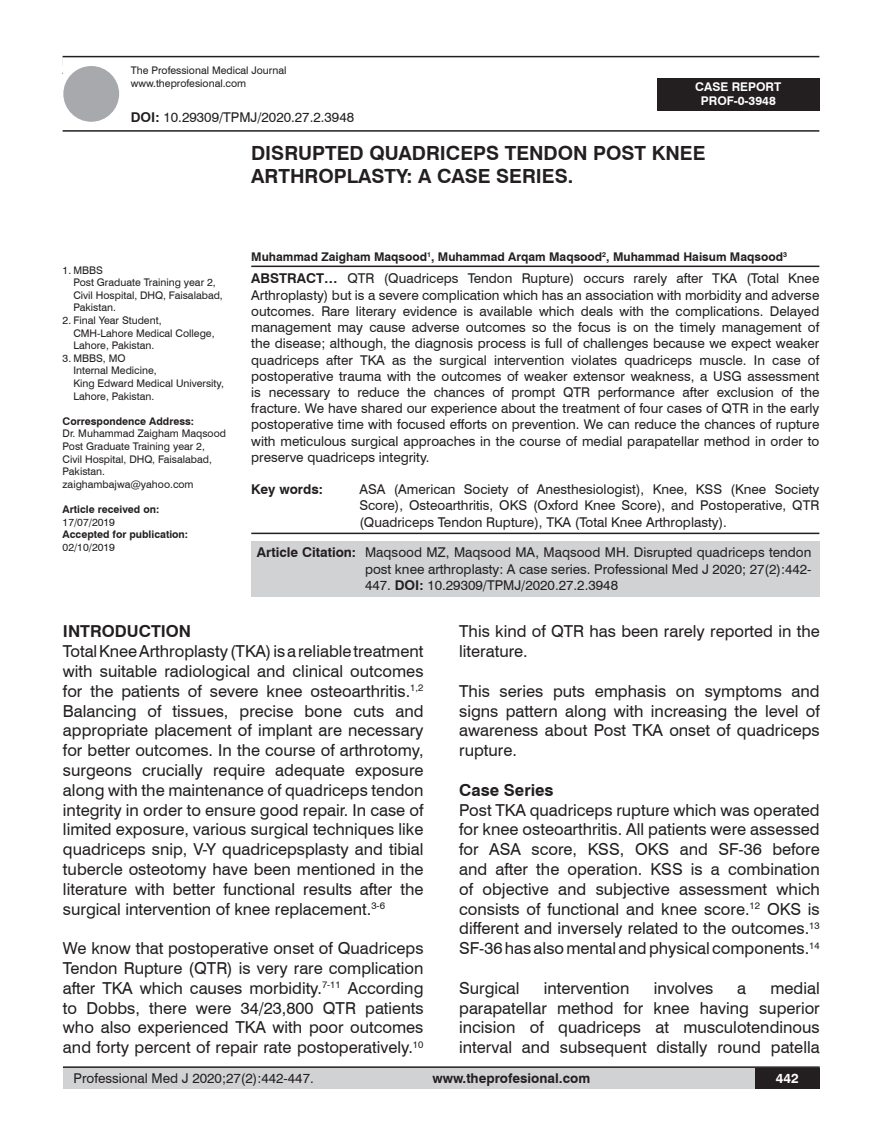
<style>
.page{position:relative;width:882px;height:1145px;background:#fff}
.page>*{position:absolute;margin:0;border:0;box-sizing:border-box;transform-origin:0 0}
.t1{font:700 19.5px/23.4px "Swiss 721 BT";color:#231f20}
.t2{font:16.5px/19.8px "Swiss 721 BT";color:#231f20;text-align:justify}
.t3{font:700 16.5px "Swiss 721 BT";color:#231f20}
.t4{font:13.5px/16.2px "Swiss 721 BT";color:#231f20;text-align:justify}
.t5{font:700 13.5px "Swiss 721 BT";color:#231f20}
.t6{font:700 13.5px "Swiss 721 BT";color:#fff}
.Normal__Web{font:700 12px "Swiss 721 BT";color:#231f20}
.t7{font:700 12px "Swiss 721 BT";color:#fff}
.Normal__Web-2{font:10.5px/12.6px "Swiss 721 BT";color:#231f20}
.No_Spacing{font:700 10.5px "Swiss 721 BT";color:#231f20}
.List_Paragraph{font:10.5px "Swiss 721 BT";color:#231f20}
.No_Spacing-2{font:10.5px "Swiss 721 BT";color:#231f20}
.s1{font-weight:700}
</style>
<div class="page">
<div style="left:63px;top:1067px;width:756px;height:21px;background:#d1d2d4"></div>
<hr style="left:63px;top:1066px;width:756px;height:2px;background:#231f20">
<div style="left:754px;top:1068px;width:65px;height:20px;background:#231f20"></div>
<hr style="left:63px;top:56px;width:756px;height:1px;background:#231f20">
<hr style="left:63px;top:130px;width:756px;height:2px;background:#231f20">
<div style="left:63px;top:66px;width:56px;height:56px;background:#a8a9ad;border-radius:50%"></div>
<div style="left:657px;top:78px;width:162px;height:33px;background:#231f20"></div>
<hr style="left:251px;top:265px;width:568px;height:2px;background:#231f20">
<hr style="left:251px;top:532px;width:568px;height:2px;background:#231f20">
<div style="left:251px;top:541px;width:568px;height:55px;background:#d1d2d4"></div>
<p class="Normal__Web-2" style="left:131px;top:64px;width:157px">The Professional Medical Journal</p>
<p class="Normal__Web-2" style="left:131px;top:76px;width:117px">www.theprofesional.com</p>
<p class="t4" style="left:131px;top:108px;width:225px"><span class="s1">DOI:</span> 10.29309/TPMJ/2020.27.2.3948</p>
<p class="t7" style="left:695px;top:78px;width:87px">CASE REPORT</p>
<p class="t7" style="left:700px;top:93px;width:77px">PROF-0-3948</p>
<p class="t1" style="left:251px;top:141px;width:455px">DISRUPTED QUADRICEPS TENDON POST KNEE<br>ARTHROPLASTY: A CASE SERIES.</p>
<p class="Normal__Web-2" style="left:63px;top:263px;width:42px">1. MBBS</p>
<p class="Normal__Web-2" style="left:73px;top:276px;width:144px">Post Graduate Training year 2,</p>
<p class="Normal__Web-2" style="left:73px;top:288px;width:151px">Civil Hospital, DHQ, Faisalabad,<br>Pakistan.</p>
<p class="Normal__Web-2" style="left:63px;top:313px;width:100px">2. Final Year Student,</p>
<p class="Normal__Web-2" style="left:73px;top:326px;width:143px">CMH-Lahore Medical College,<br>Lahore, Pakistan.</p>
<p class="Normal__Web-2" style="left:63px;top:351px;width:64px">3. MBBS, MO</p>
<p class="Normal__Web-2" style="left:73px;top:364px;width:85px">Internal Medicine,</p>
<p class="Normal__Web-2" style="left:73px;top:376px;width:152px">King Edward Medical University,<br>Lahore, Pakistan.</p>
<p class="No_Spacing" style="left:63px;top:414px;width:133px">Correspondence Address:</p>
<p class="List_Paragraph" style="left:63px;top:426px;width:165px">Dr. Muhammad Zaigham Maqsood</p>
<p class="Normal__Web-2" style="left:63px;top:439px;width:144px">Post Graduate Training year 2,</p>
<p class="Normal__Web-2" style="left:63px;top:452px;width:151px">Civil Hospital, DHQ, Faisalabad,<br>Pakistan.</p>
<p class="List_Paragraph" style="left:63px;top:477px;width:132px">zaighambajwa@yahoo.com</p>
<p class="No_Spacing" style="left:63px;top:502px;width:98px">Article received on:</p>
<p class="No_Spacing-2" style="left:63px;top:515px;width:54px">17/07/2019</p>
<p class="No_Spacing" style="left:63px;top:527px;width:127px">Accepted for publication:</p>
<p class="No_Spacing-2" style="left:63px;top:540px;width:54px">02/10/2019</p>
<p class="Normal__Web" style="left:251px;top:248px;width:537px">Muhammad Zaigham Maqsood<sup>1</sup>, Muhammad Arqam Maqsood<sup>2</sup>, Muhammad Haisum Maqsood<sup>3</sup></p>
<p class="t4" style="left:251px;top:270px;width:569px"><span class="s1">ABSTRACT…</span> QTR (Quadriceps Tendon Rupture) occurs rarely after TKA (Total Knee Arthroplasty) but is a severe complication which has an association with morbidity and adverse outcomes. Rare literary evidence is available which deals with the complications. Delayed management may cause adverse outcomes so the focus is on the timely management of the disease; although, the diagnosis process is full of challenges because we expect weaker quadriceps after TKA as the surgical intervention violates quadriceps muscle. In case of postoperative trauma with the outcomes of weaker extensor weakness, a USG assessment is necessary to reduce the chances of prompt QTR performance after exclusion of the fracture. We have shared our experience about the treatment of four cases of QTR in the early postoperative time with focused efforts on prevention. We can reduce the chances of rupture with meticulous surgical approaches in the course of medial parapatellar method in order to preserve quadriceps integrity.</p>
<p class="t5" style="left:251px;top:480px;width:73px">Key words:</p>
<p class="t4" style="left:359px;top:481px;width:461px">ASA (American Society of Anesthesiologist), Knee, KSS (Knee Society Score), Osteoarthritis, OKS (Oxford Knee Score), and Postoperative, QTR (Quadriceps Tendon Rupture), TKA (Total Knee Arthroplasty).</p>
<p class="t4" style="left:365px;top:544px;width:447px;text-indent:-108px"><span class="s1">Article Citation:</span> Maqsood MZ, Maqsood MA, Maqsood MH. Disrupted quadriceps tendon post knee arthroplasty: A case series. Professional Med J 2020; 27(2):442- 447. <span class="s1">DOI:</span> 10.29309/TPMJ/2020.27.2.3948</p>
<p class="t3" style="left:63px;top:620px;width:130px">INTRODUCTION</p>
<p class="t2" style="left:63px;top:640px;width:362px">Total Knee Arthroplasty (TKA) is a reliable treatment with suitable radiological and clinical outcomes for the patients of severe knee osteoarthritis.<sup>1,2<br></sup>Balancing of tissues, precise bone cuts and appropriate placement of implant are necessary for better outcomes. In the course of arthrotomy, surgeons crucially require adequate exposure along with the maintenance of quadriceps tendon integrity in order to ensure good repair. In case of limited exposure, various surgical techniques like quadriceps snip, V-Y quadricepsplasty and tibial tubercle osteotomy have been mentioned in the literature with better functional results after the surgical intervention of knee replacement.<sup>3-6</sup></p>
<p class="t2" style="left:63px;top:937px;width:362px">We know that postoperative onset of Quadriceps Tendon Rupture (QTR) is very rare complication after TKA which causes morbidity.<sup>7-11</sup> According to Dobbs, there were 34/23,800 QTR patients who also experienced TKA with poor outcomes and forty percent of repair rate postoperatively.<sup>10</sup></p>
<p class="t2" style="left:459px;top:621px;width:362px">This kind of QTR has been rarely reported in the literature.</p>
<p class="t2" style="left:459px;top:680px;width:362px">This series puts emphasis on symptoms and signs pattern along with increasing the level of awareness about Post TKA onset of quadriceps rupture.</p>
<p class="t3" style="left:459px;top:778px;width:96px">Case Series</p>
<p class="t2" style="left:459px;top:799px;width:362px">Post TKA quadriceps rupture which was operated for knee osteoarthritis. All patients were assessed for ASA score, KSS, OKS and SF-36 before and after the operation. KSS is a combination of objective and subjective assessment which consists of functional and knee score.<sup>12</sup> OKS is different and inversely related to the outcomes.<sup>13<br></sup>SF-36 has also mental and physical components.<sup>14</sup></p>
<p class="t2" style="left:459px;top:977px;width:62px">Surgical</p>
<p class="t2" style="left:543px;top:977px;width:87px">intervention</p>
<p class="t2" style="left:653px;top:977px;width:61px">involves</p>
<p class="t2" style="left:737px;top:977px;width:10px">a</p>
<p class="t2" style="left:459px;top:977px;width:362px;text-indent:311px">medial parapatellar method for knee having superior incision of quadriceps at musculotendinous interval and subsequent distally round patella</p>
<p class="t4" style="left:74px;top:1069px;width:241px">Professional Med J 2020;27(2):442-447.</p>
<p class="t5" style="left:432px;top:1069px;width:159px">www.theprofesional.com</p>
<p class="t6" style="left:775px;top:1069px;width:24px">442</p>
</div>
